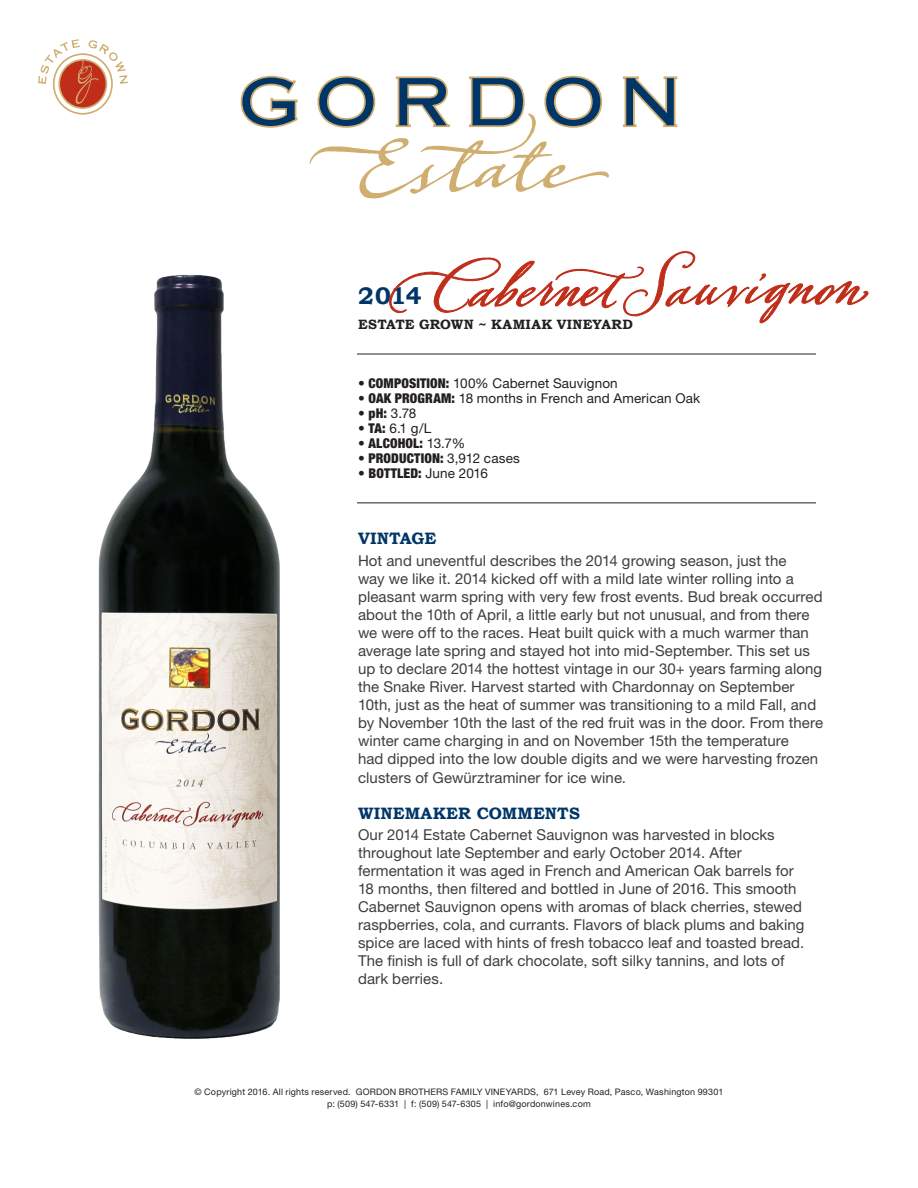
<style>
.page{position:relative;width:918px;height:1188px;background:#fff}
.page>*{position:absolute;margin:0;border:0;box-sizing:border-box;transform-origin:0 0}
.t1{font:700 24px "Bookman Old Style";color:#003667}
.t2{font:700 16.5px "Bookman Old Style";letter-spacing:.005em;color:#003667}
.t3{font:15px/18px "Helvetica Neue LT Std";letter-spacing:.005em;color:#3e3e3f}
.t4{font:13.5px "Helvetica Neue LT Std";letter-spacing:.01em;color:#231f20}
.t5{font:700 13.5px "Bookman Old Style";letter-spacing:.015em;color:#231f20}
.t6{font:900 condensed 13.5px "Helvetica Neue LT Std";letter-spacing:.01em;color:#231f20}
.t7{font:9px/12px "Helvetica Neue LT Std";letter-spacing:.02em;color:#231f20;text-align:center}
.s1{font-weight:900;font-stretch:condensed}
.s2{font-weight:400;font-stretch:normal}
</style>
<div class="page">
<svg style="left:241px;top:76px;width:57px;height:52px"></svg>
<svg style="left:622px;top:76px;width:55px;height:52px"></svg>
<svg style="left:309px;top:76px;width:300px;height:122px"></svg>
<svg style="left:59px;top:60px;width:47px;height:48px"></svg>
<svg style="left:38px;top:39px;width:90px;height:65px"></svg>
<svg style="left:389px;top:251px;width:480px;height:72px"></svg>
<hr style="left:357px;top:354px;width:459px;height:1px;background:#231f20">
<hr style="left:357px;top:502px;width:459px;height:1px;background:#231f20">
<img style="left:98px;top:274px;width:182px;height:765px">
<p class="t1" style="left:358px;top:278px;width:65px">2014</p>
<p class="t5" style="left:358px;top:315px;width:276px">ESTATE GROWN ~ KAMIAK VINEYARD</p>
<p class="t4" style="left:358px;top:375px;width:261px">• <span class="s1">COMPOSITION:</span> 100% Cabernet Sauvignon</p>
<p class="t4" style="left:358px;top:390px;width:344px">• <span class="s1">OAK PROGRAM:</span> 18 months in French and American Oak</p>
<p class="t4" style="left:358px;top:405px;width:60px">• <span class="s1">pH:</span> 3.78</p>
<p class="t4" style="left:358px;top:420px;width:75px">• <span class="s1">TA:</span> 6.1 g/L</p>
<p class="t6" style="left:358px;top:435px;width:109px"><span class="s2">•</span> ALCOHOL: <span class="s2">13.7%</span></p>
<p class="t4" style="left:358px;top:450px;width:163px">• <span class="s1">PRODUCTION:</span> 3,912 cases</p>
<p class="t4" style="left:358px;top:465px;width:131px">• <span class="s1">BOTTLED:</span> June 2016</p>
<p class="t2" style="left:358px;top:527px;width:80px">VINTAGE</p>
<p class="t3" style="left:358px;top:551px;width:467px">Hot and uneventful describes the 2014 growing season, just the<br>way we like it. 2014 kicked off with a mild late winter rolling into a pleasant warm spring with very few frost events. Bud break occurred about the 10th of April, a little early but not unusual, and from there we were off to the races. Heat built quick with a much warmer than average late spring and stayed hot into mid-September. This set us up to declare 2014 the hottest vintage in our 30+ years farming along the Snake River. Harvest started with Chardonnay on September 10th, just as the heat of summer was transitioning to a mild Fall, and by November 10th the last of the red fruit was in the door. From there winter came charging in and on November 15th the temperature<br>had dipped into the low double digits and we were harvesting frozen</p>
<p class="t3" style="left:358px;top:769px;width:270px">clusters of Gewürztraminer for ice wine.</p>
<p class="t2" style="left:358px;top:801px;width:223px">WINEMAKER COMMENTS</p>
<p class="t3" style="left:358px;top:826px;width:448px">Our 2014 Estate Cabernet Sauvignon was harvested in blocks throughout late September and early October 2014. After fermentation it was aged in French and American Oak barrels for 18 months, then filtered and bottled in June of 2016. This smooth Cabernet Sauvignon opens with aromas of black cherries, stewed raspberries, cola, and currants. Flavors of black plums and baking spice are laced with hints of fresh tobacco leaf and toasted bread.<br>The finish is full of dark chocolate, soft silky tannins, and lots of</p>
<p class="t3" style="left:358px;top:970px;width:87px">dark berries.</p>
<p class="t7" style="left:195px;top:1086px;width:530px">© Copyright 2016. All rights reserved. GORDON BROTHERS FAMILY VINEYARDS, 671 Levey Road, Pasco, Washington 99301 p: (509) 547-6331 | f: (509) 547-6305 | info@gordonwines.com</p>
</div>
